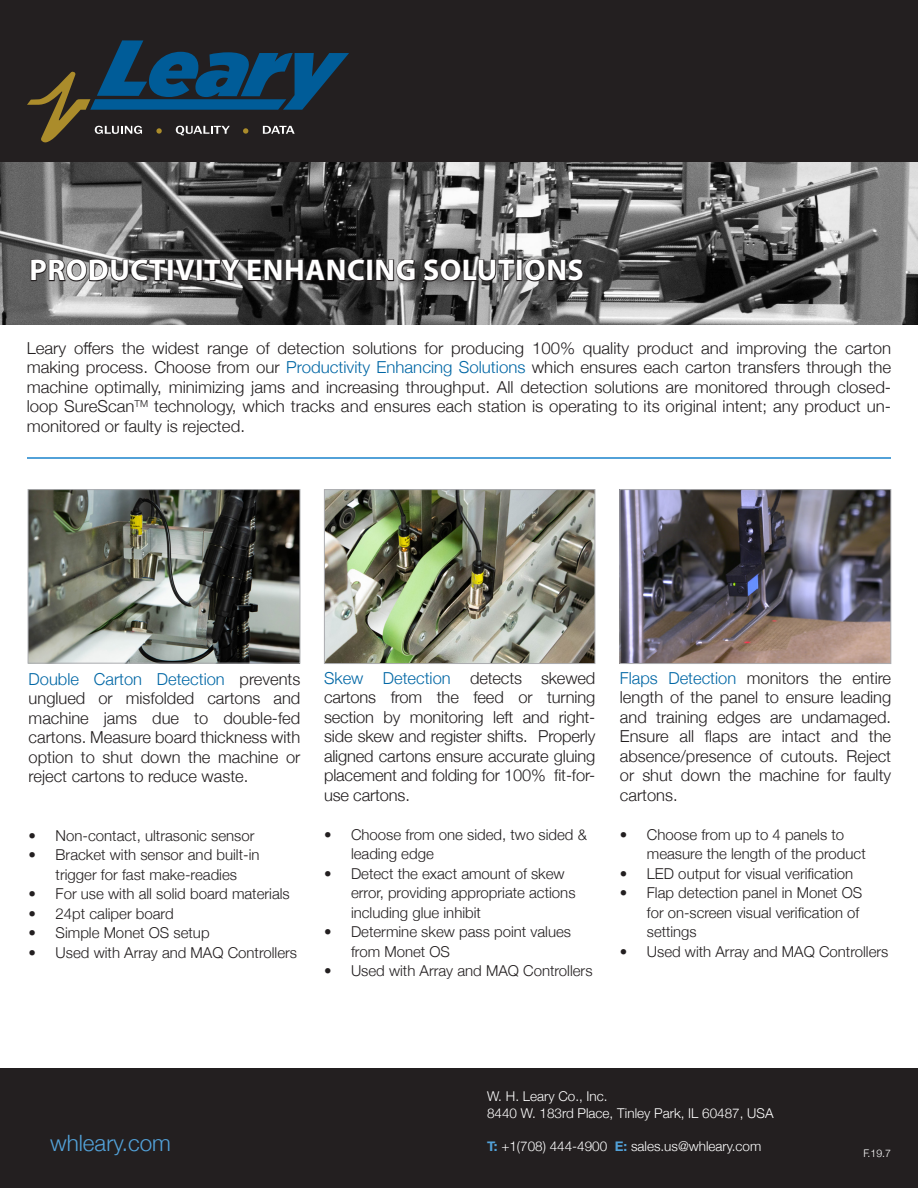
<style>
.page{position:relative;width:918px;height:1188px;background:#fff}
.page>*{position:absolute;margin:0;border:0;box-sizing:border-box;transform-origin:0 0}
.t1{font:700 30px "Myriad Pro";letter-spacing:.02em;color:#fff}
.t2{font:300 22.5px "Helvetica Neue";color:#52a1d8}
.t3{font:300 16.5px/19.5px "Helvetica Neue";color:#231f20;text-align:justify}
.t4{font:300 15px/19.5px "Helvetica Neue";color:#231f20}
.t5{font:300 13.5px/16.5px "Helvetica Neue";color:#fff}
.t6{font:300 10.5px "Helvetica Neue";color:#fff}
.s1{color:#0067a5}
.s2{font-weight:700;color:#52a1d8}
</style>
<div class="page">
<div style="left:0;top:0;width:918px;height:162px;background:#231f20"></div>
<div style="left:0;top:1069px;width:918px;height:119px;background:#231f20"></div>
<svg style="left:27px;top:40px;width:322px;height:103px"></svg>
<img style="left:0;top:162px;width:918px;height:162px">
<svg style="left:30px;top:258px;width:137px;height:24px;background:#646363"></svg>
<div style="left:168px;top:259px;width:6px;height:22px;border:2px solid #231f20"></div>
<svg style="left:174px;top:258px;width:22px;height:24px"></svg>
<div style="left:196px;top:259px;width:6px;height:22px;border:2px solid #231f20"></div>
<svg style="left:203px;top:251px;width:163px;height:31px;background:#2e2d2d"></svg>
<div style="left:367px;top:259px;width:6px;height:22px;border:2px solid #231f20"></div>
<svg style="left:375px;top:258px;width:41px;height:24px"></svg>
<svg style="left:422px;top:258px;width:94px;height:24px;background:#4c4b4b"></svg>
<div style="left:516px;top:259px;width:6px;height:22px;border:2px solid #231f20"></div>
<svg style="left:524px;top:258px;width:60px;height:24px"></svg>
<img style="left:621px;top:491px;width:268px;height:171px">
<div style="left:619px;top:489px;width:272px;height:175px;border:1px solid #acadb1"></div>
<img style="left:326px;top:491px;width:267px;height:171px">
<div style="left:324px;top:489px;width:271px;height:175px;border:1px solid #acadb1"></div>
<img style="left:30px;top:491px;width:268px;height:171px">
<div style="left:28px;top:489px;width:272px;height:175px;border:1px solid #acadb1"></div>
<hr style="left:27px;top:458px;width:864px;height:1px;background:#52a1d8">
<p class="t1" style="left:29px;top:251px;width:556px">PRODUCTIVITY ENHANCING SOLUTIONS</p>
<p class="t3" style="left:27px;top:337px;width:866px">Leary offers the widest range of detection solutions for producing 100% quality product and improving the carton making process. Choose from our <span class="s1">Productivity Enhancing Solutions</span> which ensures each carton transfers through the machine optimally, minimizing jams and increasing throughput. All detection solutions are monitored through closed&shy;loop SureScan<sup>TM</sup> technology, which tracks and ensures each station is operating to its original intent; any product un&shy;monitored or faulty is rejected.</p>
<p class="t3" style="left:29px;top:668px;width:273px"><span class="s1">Double Carton Detection</span> prevents unglued or misfolded cartons and machine jams due to double-fed cartons. Measure board thickness with option to shut down the machine or reject cartons to reduce waste.</p>
<p class="t4" style="left:29px;top:825px;width:227px">• Non-contact, ultrasonic sensor</p>
<p class="t4" style="left:29px;top:845px;width:232px;text-align:center">• Bracket with sensor and built-in trigger for fast make-readies</p>
<p class="t4" style="left:29px;top:884px;width:263px">• For use with all solid board materials</p>
<p class="t4" style="left:29px;top:903px;width:147px">• 24pt caliper board</p>
<p class="t4" style="left:29px;top:923px;width:183px">• Simple Monet OS setup</p>
<p class="t4" style="left:29px;top:942px;width:270px">• Used with Array and MAQ Controllers</p>
<p class="t3" style="left:324px;top:667px;width:273px"><span class="s1">Skew Detection</span> detects skewed cartons from the feed or turning section by monitoring left and right&shy;side skew and register shifts. Properly aligned cartons ensure accurate gluing placement and folding for 100% fit-for&shy;use cartons.</p>
<p class="t4" style="left:351px;top:824px;width:237px;text-indent:-27px">• Choose from one sided, two sided &amp; leading edge</p>
<p class="t4" style="left:351px;top:863px;width:226px;text-indent:-27px">• Detect the exact amount of skew error, providing appropriate actions including glue inhibit</p>
<p class="t4" style="left:351px;top:921px;width:222px;text-indent:-27px">• Determine skew pass point values from Monet OS</p>
<p class="t4" style="left:324px;top:960px;width:270px">• Used with Array and MAQ Controllers</p>
<p class="t3" style="left:620px;top:667px;width:273px"><span class="s1">Flaps Detection</span> monitors the entire length of the panel to ensure leading and training edges are undamaged.<br>Ensure all flaps are intact and the absence/presence of cutouts. Reject or shut down the machine for faulty cartons.</p>
<p class="t4" style="left:647px;top:824px;width:220px;text-indent:-27px">• Choose from up to 4 panels to measure the length of the product</p>
<p class="t4" style="left:620px;top:863px;width:235px">• LED output for visual verification</p>
<p class="t4" style="left:647px;top:882px;width:217px;text-indent:-27px">• Flap detection panel in Monet OS for on-screen visual verification of settings</p>
<p class="t4" style="left:620px;top:941px;width:270px">• Used with Array and MAQ Controllers</p>
<h2 class="t2" style="left:50px;top:1125px;width:122px">whleary.com</h2>
<p class="t5" style="left:487px;top:1087px;width:288px">W. H. Leary Co., Inc.<br>8440 W. 183rd Place, Tinley Park, IL 60487, USA</p>
<p class="t5" style="left:487px;top:1137px;width:276px"><span class="s2">T:</span> +1(708) 444-4900 <span class="s2">E:</span> sales.us@whleary.com</p>
<p class="t6" style="left:863px;top:1145px;width:29px">F.19.7</p>
</div>
